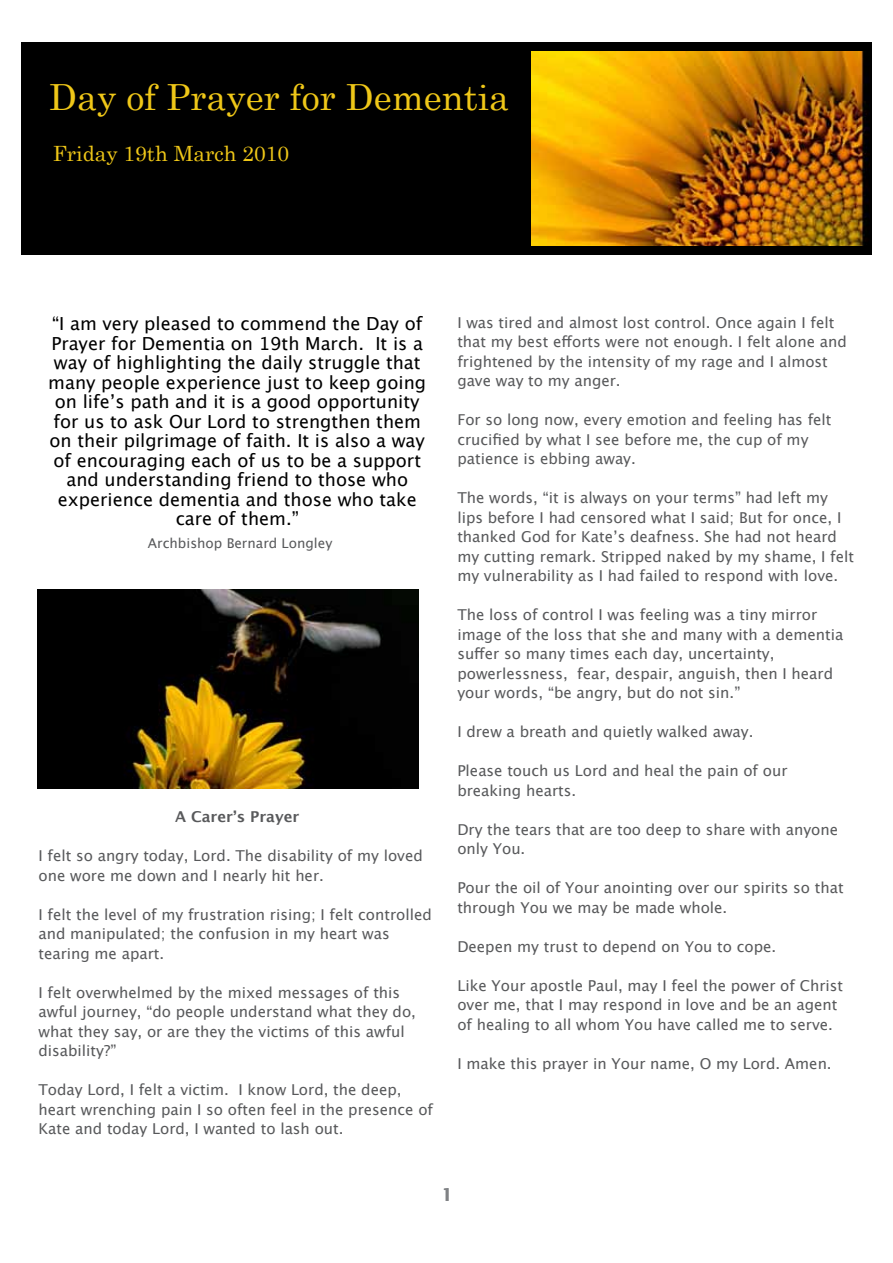
<style>
.page{position:relative;width:893px;height:1263px;background:#fff}
.page>*{position:absolute;margin:0;border:0;box-sizing:border-box;transform-origin:0 0}
.t1{font:36px "Century Schoolbook";color:#efc718}
.t2{font:21px "Century Schoolbook";color:#efc718}
.t3{font:18px/19.5px "Lucida Grande";color:#000;text-align:center}
.t4{font:600 18px "Lucida Sans";color:#808285}
.t5{font:15px/19.5px "Lucida Grande";color:#58595b}
.t6{font:700 15px "Lucida Grande";color:#58595b}
.t7{font:13.5px "Lucida Grande";color:#58595b}
</style>
<div class="page">
<div style="left:21px;top:43px;width:851px;height:212px;background:#000"></div>
<img style="left:532px;top:51px;width:337px;height:195px">
<img style="left:37px;top:590px;width:381px;height:198px">
<h1 class="t1" style="left:49px;top:74px;width:462px">Day of Prayer for Dementia</h1>
<h2 class="t2" style="left:53px;top:140px;width:238px">Friday 19th March 2010</h2>
<p class="t3" style="left:48px;top:314px;width:379px">“I am very pleased to commend the Day of Prayer for Dementia on 19th March. It is a way of highlighting the daily struggle that many people experience just to keep going on life’s path and it is a good opportunity for us to ask Our Lord to strengthen them on their pilgrimage of faith. It is also a way of encouraging each of us to be a support and understanding friend to those who experience dementia and those who take care of them.”</p>
<p class="t7" style="left:148px;top:535px;width:186px">Archbishop Bernard Longley</p>
<p class="t6" style="left:175px;top:805px;width:126px">A Carer’s Prayer</p>
<p class="t5" style="left:38px;top:846px;width:386px">I felt so angry today, Lord. The disability of my loved one wore me down and I nearly hit her.</p>
<p class="t5" style="left:38px;top:905px;width:395px">I felt the level of my frustration rising; I felt controlled and manipulated; the confusion in my heart was tearing me apart.</p>
<p class="t5" style="left:38px;top:983px;width:379px">I felt overwhelmed by the mixed messages of this awful journey, “do people understand what they do, what they say, or are they the victims of this awful disability?”</p>
<p class="t5" style="left:38px;top:1080px;width:396px">Today Lord, I felt a victim. I know Lord, the deep, heart wrenching pain I so often feel in the presence of<br>Kate and today Lord, I wanted to lash out.</p>
<p class="t5" style="left:457px;top:313px;width:391px">I was tired and almost lost control. Once again I felt that my best efforts were not enough. I felt alone and frightened by the intensity of my rage and I almost gave way to my anger.</p>
<p class="t5" style="left:457px;top:410px;width:376px">For so long now, every emotion and feeling has felt crucified by what I see before me, the cup of my patience is ebbing away.</p>
<p class="t5" style="left:457px;top:488px;width:398px">The words, “it is always on your terms” had left my lips before I had censored what I said; But for once, I thanked God for Kate’s deafness. She had not heard my cutting remark. Stripped naked by my shame, I felt my vulnerability as I had failed to respond with love.</p>
<p class="t5" style="left:457px;top:605px;width:387px">The loss of control I was feeling was a tiny mirror image of the loss that she and many with a dementia suffer so many times each day, uncertainty, powerlessness, fear, despair, anguish, then I heard your words, “be angry, but do not sin.”</p>
<p class="t5" style="left:457px;top:722px;width:298px">I drew a breath and quietly walked away.</p>
<p class="t5" style="left:457px;top:761px;width:332px">Please touch us Lord and heal the pain of our breaking hearts.</p>
<p class="t5" style="left:457px;top:820px;width:382px">Dry the tears that are too deep to share with anyone only You.</p>
<p class="t5" style="left:457px;top:878px;width:388px">Pour the oil of Your anointing over our spirits so that through You we may be made whole.</p>
<p class="t5" style="left:457px;top:937px;width:320px">Deepen my trust to depend on You to cope.</p>
<p class="t5" style="left:457px;top:976px;width:387px">Like Your apostle Paul, may I feel the power of Christ over me, that I may respond in love and be an agent of healing to all whom You have called me to serve.</p>
<p class="t5" style="left:457px;top:1054px;width:376px">I make this prayer in Your name, O my Lord. Amen.</p>
<p class="t4" style="left:442px;top:1185px;width:13px">1</p>
</div>
